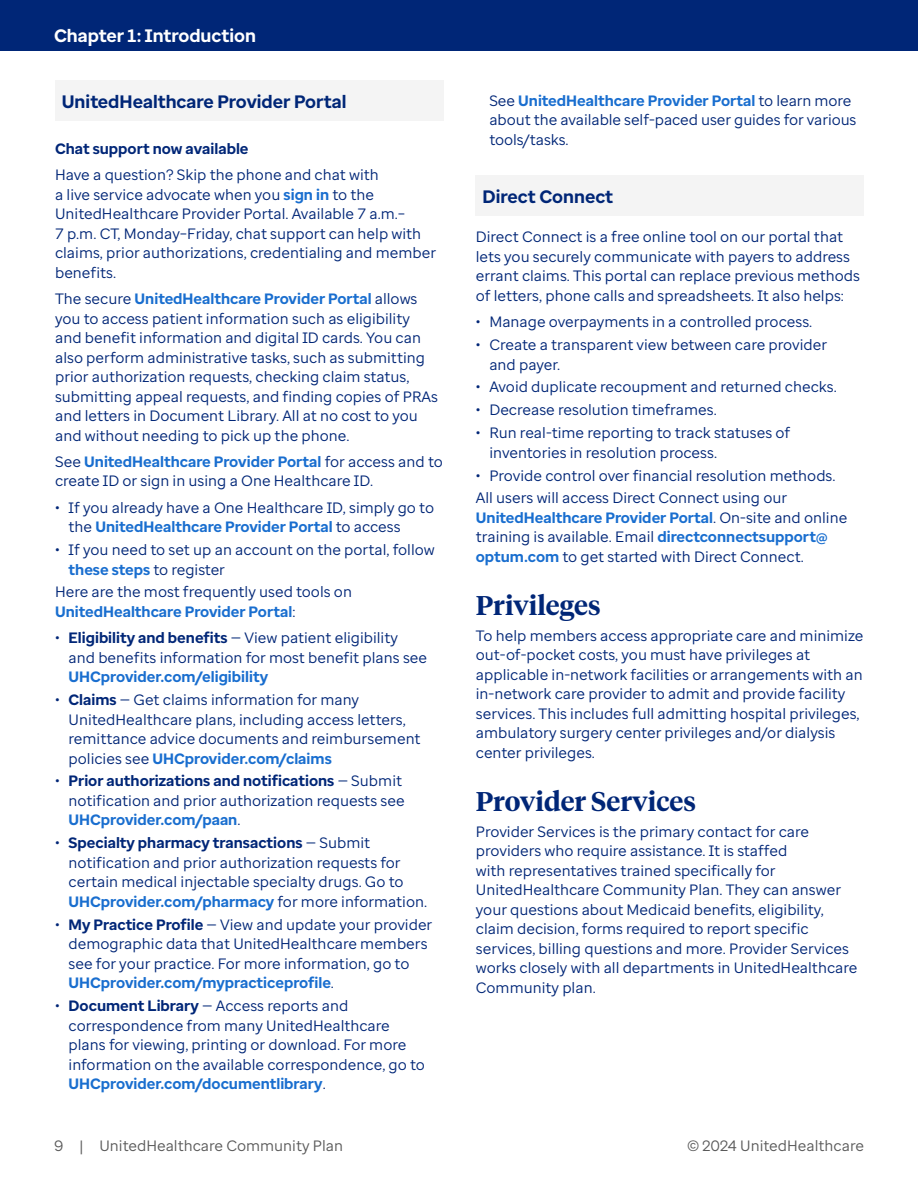
<style>
.page{position:relative;width:918px;height:1188px;background:#fff}
.page>*{position:absolute;margin:0;border:0;box-sizing:border-box;transform-origin:0 0}
.H4{font:600 27px "UHC Serif Headline";color:#002677}
.H5_Sans_Gray_Shading{font:700 18px "Enterprise Sans";color:#002677}
.t1{font:700 18px "Enterprise Sans";color:#fff}
.Body{font:15px/19.5px "Enterprise Sans";color:#002677}
.t2{font:15px "Enterprise Sans";color:#5a5a5a}
.H6-Sans{font:700 15px "Enterprise Sans";color:#002677}
.s1{font-weight:700;color:#196ecf}
.s2{font-weight:700}
</style>
<div class="page">
<div style="left:0;top:0;width:918px;height:51px;background:#002677"></div>
<div style="left:55px;top:80px;width:388px;height:41px;background:#f4f4f4"></div>
<div style="left:476px;top:175px;width:388px;height:41px;background:#f4f4f4"></div>
<p class="t1" style="left:54px;top:24px;width:204px">Chapter 1: Introduction</p>
<p class="H5_Sans_Gray_Shading" style="left:62px;top:90px;width:286px">UnitedHealthcare Provider Portal</p>
<p class="H6-Sans" style="left:55px;top:139px;width:195px">Chat support now available</p>
<p class="Body" style="left:55px;top:165px;width:382px">Have a question? Skip the phone and chat with<br>a live service advocate when you <span class="s1">sign in</span> to the UnitedHealthcare Provider Portal. Available 7 a.m.–<br>7 p.m. CT, Monday–Friday, chat support can help with claims, prior authorizations, credentialing and member benefits.</p>
<p class="Body" style="left:55px;top:289px;width:384px">The secure <span class="s1">UnitedHealthcare Provider Portal</span> allows you to access patient information such as eligibility and benefit information and digital ID cards. You can also perform administrative tasks, such as submitting prior authorization requests, checking claim status, submitting appeal requests, and finding copies of PRAs and letters in Document Library. All at no cost to you and without needing to pick up the phone.</p>
<p class="Body" style="left:55px;top:452px;width:389px">See <span class="s1">UnitedHealthcare Provider Portal</span> for access and to create ID or sign in using a One Healthcare ID.</p>
<p class="Body" style="left:69px;top:498px;width:367px;text-indent:-14px">• If you already have a One Healthcare ID, simply go to the <span class="s1">UnitedHealthcare Provider Portal</span> to access</p>
<p class="Body" style="left:69px;top:540px;width:368px;text-indent:-14px">• If you need to set up an account on the portal, follow <span class="s1">these steps</span> to register</p>
<p class="Body" style="left:55px;top:582px;width:298px">Here are the most frequently used tools on<br><span class="s1">UnitedHealthcare Provider Portal</span>:</p>
<p class="Body" style="left:69px;top:628px;width:360px;text-indent:-14px">• <span class="s2">Eligibility and benefits</span> — View patient eligibility and benefits information for most benefit plans see<br><span class="s1">UHCprovider.com/eligibility</span></p>
<p class="Body" style="left:69px;top:690px;width:354px;text-indent:-14px">• <span class="s2">Claims</span> — Get claims information for many UnitedHealthcare plans, including access letters, remittance advice documents and reimbursement policies see <span class="s1">UHCprovider.com/claims</span></p>
<p class="Body" style="left:69px;top:771px;width:338px;text-indent:-14px">• <span class="s2">Prior authorizations and notifications</span> — Submit notification and prior authorization requests see<br><span class="s1">UHCprovider.com/paan</span>.</p>
<p class="Body" style="left:69px;top:833px;width:360px;text-indent:-14px">• <span class="s2">Specialty pharmacy transactions</span> — Submit notification and prior authorization requests for certain medical injectable specialty drugs. Go to <span class="s1">UHCprovider.com/pharmacy</span> for more information.</p>
<p class="Body" style="left:69px;top:915px;width:365px;text-indent:-14px">• <span class="s2">My Practice Profile</span> — View and update your provider demographic data that UnitedHealthcare members see for your practice. For more information, go to <span class="s1">UHCprovider.com/mypracticeprofile</span>.</p>
<p class="Body" style="left:69px;top:996px;width:358px;text-indent:-14px">• <span class="s2">Document Library</span> — Access reports and correspondence from many UnitedHealthcare plans for viewing, printing or download. For more information on the available correspondence, go to <span class="s1">UHCprovider.com/documentlibrary</span>.</p>
<p class="Body" style="left:489px;top:91px;width:369px">See <span class="s1">UnitedHealthcare Provider Portal</span> to learn more about the available self-paced user guides for various tools/tasks.</p>
<p class="H5_Sans_Gray_Shading" style="left:483px;top:185px;width:132px">Direct Connect</p>
<p class="Body" style="left:476px;top:227px;width:386px">Direct Connect is a free online tool on our portal that lets you securely communicate with payers to address errant claims. This portal can replace previous methods of letters, phone calls and spreadsheets. It also helps:</p>
<p class="Body" style="left:476px;top:312px;width:338px">• Manage overpayments in a controlled process.</p>
<p class="Body" style="left:489px;top:335px;width:339px;text-indent:-14px">• Create a transparent view between care provider and payer.</p>
<p class="Body" style="left:476px;top:377px;width:362px">• Avoid duplicate recoupment and returned checks.</p>
<p class="Body" style="left:476px;top:400px;width:242px">• Decrease resolution timeframes.</p>
<p class="Body" style="left:489px;top:423px;width:302px;text-indent:-14px">• Run real-time reporting to track statuses of inventories in resolution process.</p>
<p class="Body" style="left:476px;top:465px;width:361px">• Provide control over financial resolution methods.</p>
<p class="Body" style="left:476px;top:488px;width:373px">All users will access Direct Connect using our <span class="s1">UnitedHealthcare Provider Portal</span>. On-site and online training is available. Email <span class="s1">directconnectsupport@ optum.com</span> to get started with Direct Connect.</p>
<p class="H4" style="left:476px;top:586px;width:126px">Privileges</p>
<p class="Body" style="left:476px;top:626px;width:389px">To help members access appropriate care and minimize out-of-pocket costs, you must have privileges at applicable in-network facilities or arrangements with an in-network care provider to admit and provide facility services. This includes full admitting hospital privileges, ambulatory surgery center privileges and/or dialysis center privileges.</p>
<p class="H4" style="left:476px;top:782px;width:222px">Provider Services</p>
<p class="Body" style="left:476px;top:822px;width:383px">Provider Services is the primary contact for care providers who require assistance. It is staffed<br>with representatives trained specifically for UnitedHealthcare Community Plan. They can answer your questions about Medicaid benefits, eligibility, claim decision, forms required to report specific services, billing questions and more. Provider Services works closely with all departments in UnitedHealthcare Community plan.</p>
<p class="t2" style="left:54px;top:1136px;width:291px">9 | UnitedHealthcare Community Plan</p>
<p class="t2" style="left:687px;top:1136px;width:178px">© 2024 UnitedHealthcare</p>
</div>
